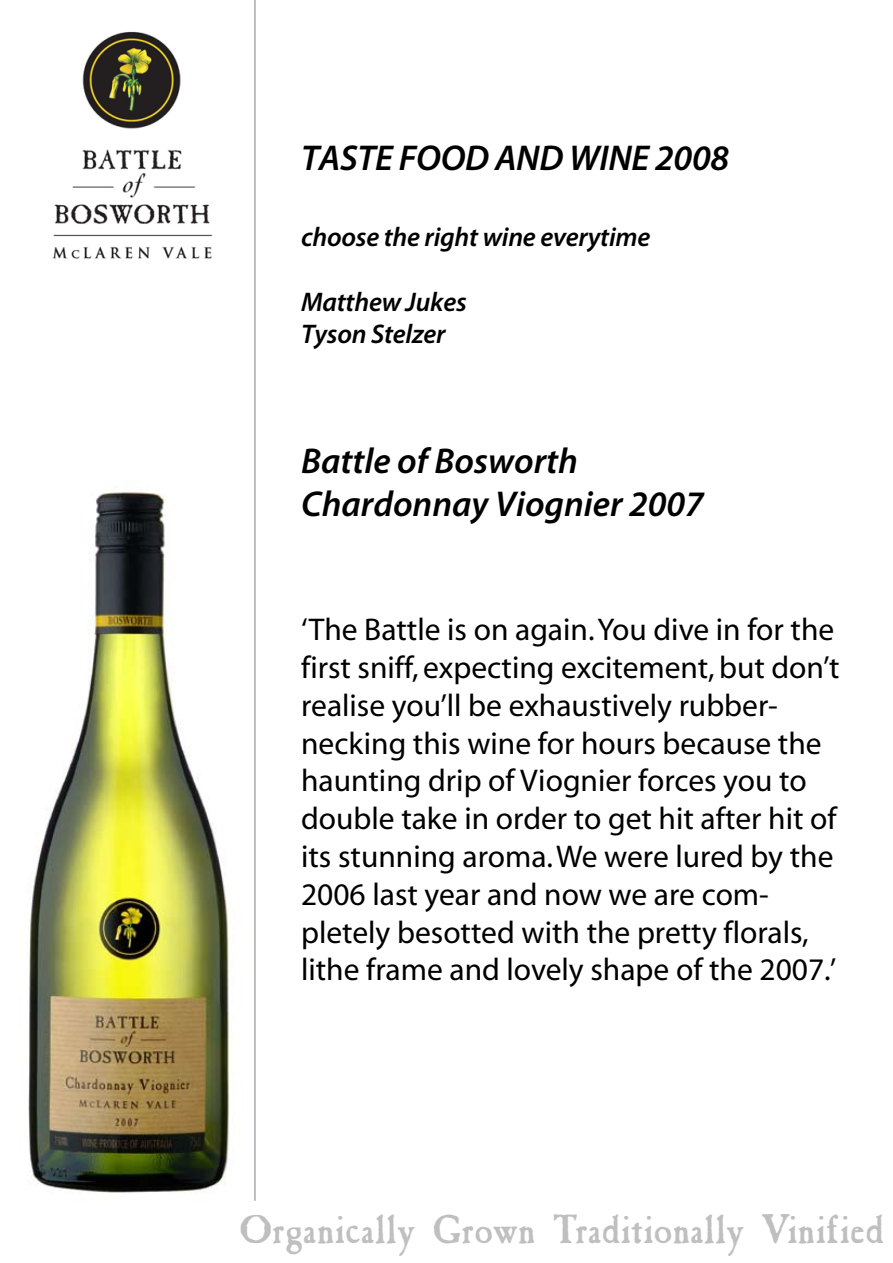
<style>
.page{position:relative;width:893px;height:1263px;background:#fff}
.page>*{position:absolute;margin:0;border:0;box-sizing:border-box;transform-origin:0 0}
.t1{font:39.75px "Caslon Antique VL";letter-spacing:.01em;color:#bfbfbf}
.t2{font:italic 600 36px/43.2px "Myriad Pro";color:#000}
.t3{font:31.5px/37.8px "Myriad";color:#000}
.t4{font:italic 600 27px/32.4px "Myriad Pro";letter-spacing:-.01em;color:#000}
</style>
<div class="page">
<img style="left:28px;top:460px;width:227px;height:741px">
<hr style="left:255px;top:0;width:1px;height:1201px;background:#808080">
<img style="left:52px;top:31px;width:161px;height:228px">
<p class="t2" style="left:301px;top:136px;width:429px">TASTE FOOD AND WINE 2008</p>
<p class="t4" style="left:301px;top:220px;width:351px">choose the right wine everytime</p>
<p class="t4" style="left:301px;top:285px;width:167px">Matthew Jukes<br>Tyson Stelzer</p>
<p class="t2" style="left:301px;top:438px;width:404px">Battle of Bosworth<br>Chardonnay Viognier 2007</p>
<p class="t3" style="left:301px;top:612px;width:540px">‘The Battle is on again. You dive in for the first sniff, expecting excitement, but don’t realise you’ll be exhaustively rubber&shy;necking this wine for hours because the haunting drip of Viognier forces you to double take in order to get hit after hit of its stunning aroma. We were lured by the 2006 last year and now we are com&shy;pletely besotted with the pretty florals, lithe frame and lovely shape of the 2007.’</p>
<p class="t1" style="left:240px;top:1205px;width:646px">Organically Grown Traditionally Vinified</p>
</div>
